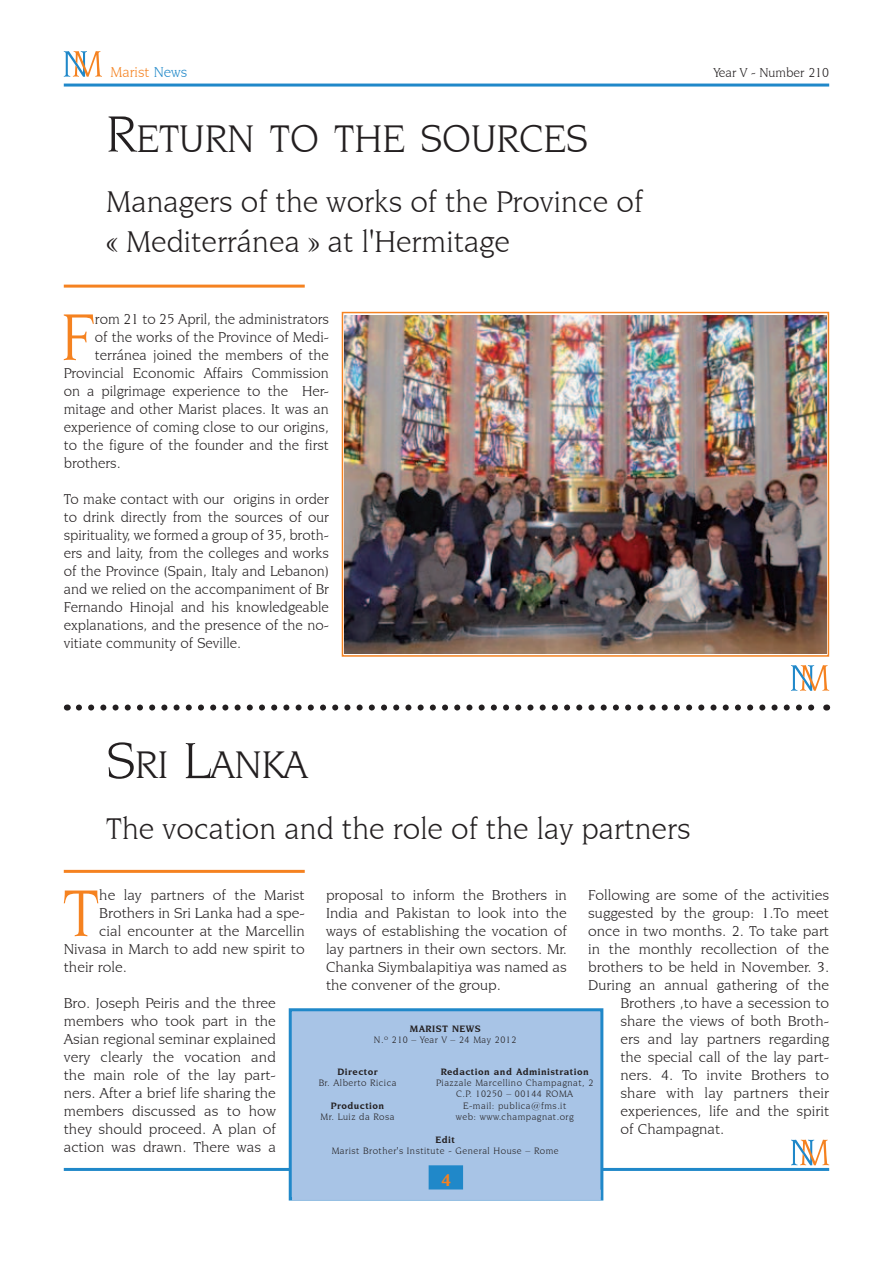
<style>
.page{position:relative;width:893px;height:1263px;background:#fff}
.page>*{position:absolute;margin:0;border:0;box-sizing:border-box;transform-origin:0 0}
.t1{font:70.2px "Novarese IT Cby BT";color:#f58220;scale:1.04 1}
.t2{font:70.2px "Novarese IT Cby BT";color:#f58220}
.t3{font:40.5px "Novarese IT Cby BT";color:#231f20}
.t4{font:31.5px/39.8px "Novarese IT Cby BT";color:#231f20}
.t5{font:700 18px "Novarese IT Cby BT";color:#f58220}
.t6{font:15px/18px "Novarese IT Cby BT";color:#231f20;text-align:justify;scale:1.04 1}
.t7{font:15px/18px "Novarese IT Cby BT";color:#231f20;text-align:justify}
.t8{font:15px "Novarese IT Cby BT";color:#f58220}
.t9{font:13.5px "Novarese IT Cby BT";color:#231f20}
.t10{font:9.75px/11.2px "Novarese IT Cby BT";letter-spacing:.05em;color:#231f20;text-align:center}
.t11{font:700 9.75px "Novarese IT Cby BT";letter-spacing:.05em;color:#231f20}
.s1{color:#2088c9}
.s2{font-size:54px}
</style>
<div class="page">
<hr style="left:64px;top:84px;width:765px;height:3px;background:#2088c9">
<svg style="left:64px;top:51px;width:38px;height:26px"></svg>
<svg style="left:791px;top:1140px;width:38px;height:25px"></svg>
<hr style="left:64px;top:285px;width:241px;height:3px;background:#f58220">
<hr style="left:64px;top:1168px;width:765px;height:3px;background:#2088c9">
<div style="left:289px;top:1008px;width:314px;height:192px;background:#a8c4e6;border:3px solid #2088c9"></div>
<div style="left:429px;top:1165px;width:34px;height:25px;background:#2088c9;border:3px solid #2088c9"></div>
<div style="left:292px;top:1190px;width:309px;height:10px;background:#a8c4e6"></div>
<img style="left:345px;top:315px;width:481px;height:338px">
<div style="left:342px;top:312px;width:487px;height:345px;border:2px solid #f58220"></div>
<hr style="left:64px;top:870px;width:241px;height:3px;background:#f58220">
<svg style="left:79px;top:704px;width:736px;height:6px"></svg>
<svg style="left:791px;top:665px;width:38px;height:26px"></svg>
<p class="t8" style="left:111px;top:63px;width:78px">Marist <span class="s1">News</span></p>
<p class="t9" style="left:714px;top:64px;width:117px">Year V - Number 210</p>
<h2 class="t3" style="left:106px;top:114px;width:483px"><span class="s2">R</span>ETURN TO THE SOURCES</h2>
<h3 class="t4" style="left:106px;top:181px;width:538px">Managers of the works of the Province of « Mediterránea » at l'Hermitage</h3>
<h1 class="t2" style="left:61px;top:295px;width:36px">F</h1>
<p class="t7" style="left:95px;top:310px;width:236px">rom 21 to 25 April, the administrators</p>
<p class="t7" style="left:95px;top:328px;width:235px">of the works of the Province of Medi-</p>
<p class="t7" style="left:95px;top:346px;width:236px">terránea joined the members of the</p>
<p class="t7" style="left:64px;top:364px;width:267px">Provincial Economic Affairs Commission</p>
<p class="t7" style="left:64px;top:382px;width:267px">on a pilgrimage experience to the Her-</p>
<p class="t7" style="left:64px;top:400px;width:267px">mitage and other Marist places. It was an</p>
<p class="t7" style="left:64px;top:418px;width:267px">experience of coming close to our origins,</p>
<p class="t7" style="left:64px;top:436px;width:267px">to the figure of the founder and the first</p>
<p class="t7" style="left:64px;top:454px;width:58px">brothers.</p>
<p class="t7" style="left:64px;top:490px;width:267px">To make contact with our origins in order to drink directly from the sources of our spirituality, we formed a group of 35, broth&shy;ers and laity, from the colleges and works of the Province (Spain, Italy and Lebanon) and we relied on the accompaniment of Br Fernando Hinojal and his knowledgeable explanations, and the presence of the no&shy;vitiate community of Seville.</p>
<h2 class="t3" style="left:106px;top:741px;width:203px"><span class="s2">S</span>RI <span class="s2">L</span>ANKA</h2>
<h3 class="t4" style="left:106px;top:809px;width:586px">The vocation and the role of the lay partners</h3>
<h1 class="t1" style="left:63px;top:871px;width:37px">T</h1>
<p class="t6" style="left:99px;top:886px;width:199px">he lay partners of the Marist</p>
<p class="t6" style="left:99px;top:904px;width:199px">Brothers in Sri Lanka had a spe-</p>
<p class="t6" style="left:99px;top:922px;width:199px">cial encounter at the Marcellin</p>
<p class="t6" style="left:64px;top:940px;width:233px">Nivasa in March to add new spirit to</p>
<p class="t6" style="left:64px;top:958px;width:62px">their role.</p>
<p class="t6" style="left:64px;top:994px;width:206px">Bro. Joseph Peiris and the three members who took part in the Asian regional seminar explained very clearly the vocation and the main role of the lay part&shy;ners. After a brief life sharing the members discussed as to how they should proceed. A plan of action was drawn. There was a</p>
<p class="t6" style="left:326px;top:886px;width:233px">proposal to inform the Brothers in India and Pakistan to look into the ways of establishing the vocation of lay partners in their own sectors. Mr.<br>Chanka Siymbalapitiya was named as the convener of the group.</p>
<p class="t6" style="left:588px;top:886px;width:233px">Following are some of the activities</p>
<p class="t6" style="left:588px;top:904px;width:233px">suggested by the group: 1.To meet</p>
<p class="t6" style="left:588px;top:922px;width:233px">once in two months. 2. To take part</p>
<p class="t6" style="left:588px;top:940px;width:233px">in the monthly recollection of the</p>
<p class="t6" style="left:588px;top:958px;width:233px">brothers to be held in November. 3.</p>
<p class="t6" style="left:588px;top:976px;width:233px">During an annual gathering of the</p>
<p class="t6" style="left:620px;top:994px;width:202px">Brothers ,to have a secession to</p>
<p class="t6" style="left:620px;top:1012px;width:202px">share the views of both Broth-</p>
<p class="t6" style="left:620px;top:1030px;width:202px">ers and lay partners regarding</p>
<p class="t6" style="left:620px;top:1048px;width:202px">the special call of the lay part-</p>
<p class="t6" style="left:620px;top:1066px;width:202px">ners. 4. To invite Brothers to</p>
<p class="t6" style="left:620px;top:1084px;width:202px">share with lay partners their</p>
<p class="t6" style="left:620px;top:1102px;width:202px">experiences, life and the spirit</p>
<p class="t6" style="left:620px;top:1120px;width:101px">of Champagnat.</p>
<p class="t11" style="left:410px;top:1023px;width:72px">Marist NEWS</p>
<p class="t10" style="left:374px;top:1034px;width:144px">N.º 210 – Year V – 24 May 2012</p>
<p class="t11" style="left:337px;top:1066px;width:42px">Director</p>
<p class="t10" style="left:319px;top:1077px;width:79px">Br. Alberto Ricica</p>
<p class="t11" style="left:331px;top:1099px;width:55px">Production</p>
<p class="t10" style="left:321px;top:1111px;width:75px">Mr. Luiz da Rosa</p>
<p class="t11" style="left:441px;top:1066px;width:150px">Redaction and Administration</p>
<p class="t10" style="left:436px;top:1077px;width:159px">Piazzale Marcellino Champagnat, 2<br>C.P. 10250 – 00144 ROMA<br>E-mail: publica@fms.it<br>web: www.champagnat.org</p>
<p class="t11" style="left:435px;top:1133px;width:21px">Edit</p>
<p class="t10" style="left:332px;top:1145px;width:228px">Marist Brother's Institute - General House – Rome</p>
<p class="t5" style="left:441px;top:1169px;width:12px">4</p>
</div>
